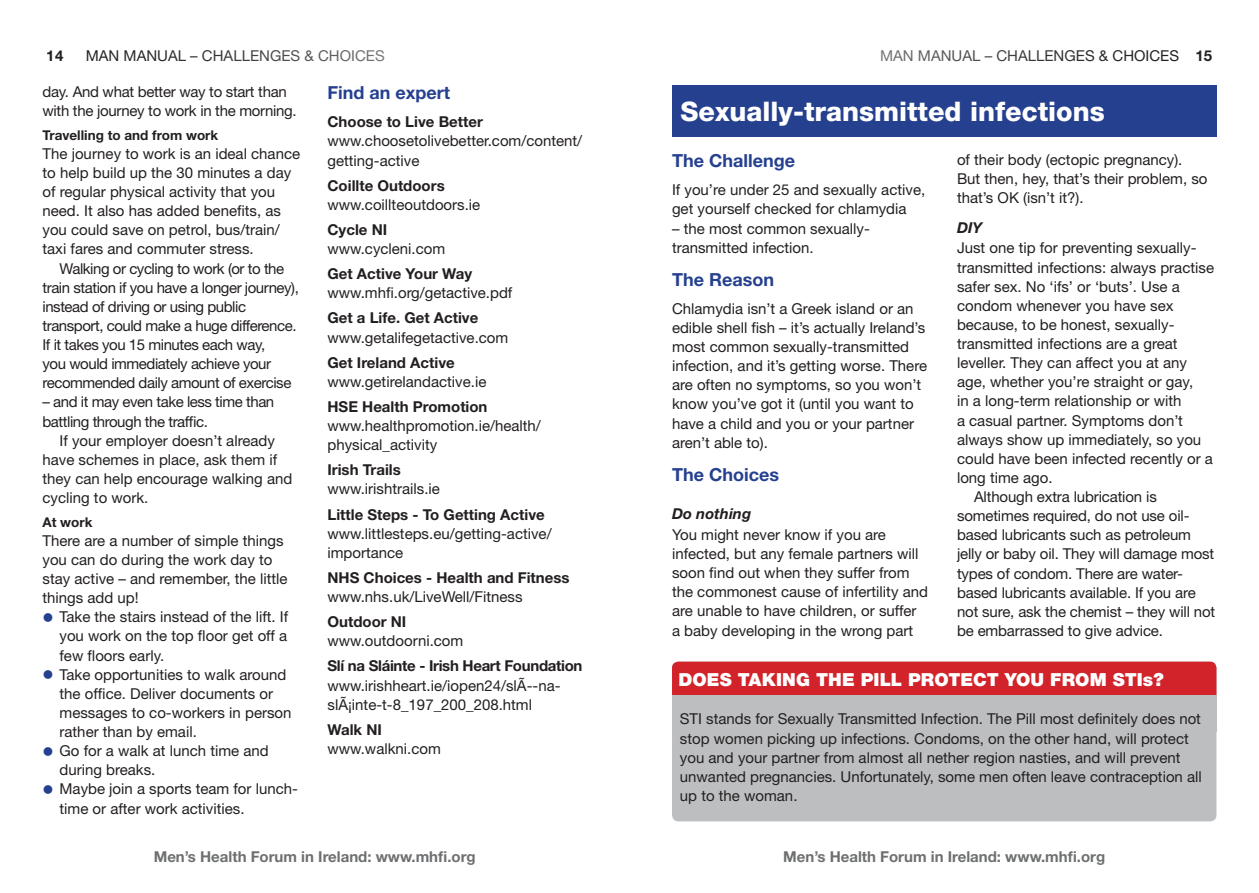
<style>
.page{position:relative;width:1259px;height:893px;background:#fff}
.page>*{position:absolute;margin:0;border:0;box-sizing:border-box;transform-origin:0 0}
.t1{font:800 27px "Helvetica Neue";color:#fff}
.t2{font:700 18px "Helvetica Neue";color:#25408f}
.t3{font:900 18px "Helvetica Neue";letter-spacing:.005em;color:#fff}
.t4{font:15px/19.2px "Helvetica Neue";color:#231f20}
.t5{font:15px/19px "Helvetica Neue";letter-spacing:-.03em;color:#231f20}
.t6{font:700 15px "Helvetica Neue";color:#231f20}
.t7{font:700 15px "Helvetica Neue";color:#6d6f71}
.t8{font:15px/19.2px "Helvetica Neue";letter-spacing:-.02em;color:#231f20}
.t9{font:700 15px "Helvetica Neue";letter-spacing:-.02em;color:#231f20}
.t10{font:italic 700 15px "Helvetica Neue";color:#231f20}
.t11{font:700 13.5px "Helvetica Neue";color:#231f20}
.s1{font-weight:700}
.s2{color:#25408f}
</style>
<div class="page">
<div style="left:672px;top:85px;width:544px;height:51px;background:#25408f"></div>
<div style="left:672px;top:662px;width:544px;height:159px;background:#bcbec0;border-radius:6px"></div>
<div style="left:672px;top:662px;width:544px;height:38px;background:#d2232a;border-radius:6px"></div>
<div style="left:672px;top:695px;width:544px;height:5px;background:#bcbec0"></div>
<p class="t6" style="left:47px;top:47px;width:18px">14</p>
<p class="t4" style="left:86px;top:46px;width:300px">MAN MANUAL – CHALLENGES &amp; CHOICES</p>
<p class="t4" style="left:880px;top:46px;width:333px">MAN MANUAL – CHALLENGES &amp; CHOICES <span class="s1">15</span></p>
<p class="t8" style="left:43px;top:82px;width:253px">day. And what better way to start than with the journey to work in the morning.</p>
<p class="t11" style="left:43px;top:126px;width:177px">Travelling to and from work</p>
<p class="t4" style="left:43px;top:144px;width:259px">The journey to work is an ideal chance to help build up the 30 minutes a day of regular physical activity that you need. It also has added benefits, as you could save on petrol, bus/train/ taxi fares and commuter stress.</p>
<p class="t5" style="left:43px;top:258px;width:258px;text-indent:17px">Walking or cycling to work (or to the train station if you have a longer journey), instead of driving or using public transport, could make a huge difference.<br>If it takes you 15 minutes each way,<br>you would immediately achieve your recommended daily amount of exercise</p>
<p class="t5" style="left:43px;top:392px;width:233px">– and it may even take less time than battling through the traffic.</p>
<p class="t4" style="left:43px;top:430px;width:251px;text-indent:17px">If your employer doesn’t already have schemes in place, ask them if they can help encourage walking and cycling to work.</p>
<p class="t11" style="left:43px;top:513px;width:51px">At work</p>
<p class="t4" style="left:43px;top:531px;width:247px">There are a number of simple things you can do during the work day to stay active – and remember, the little things add up!</p>
<p class="t4" style="left:60px;top:607px;width:230px;text-align:justify;text-indent:-17px"><span class="s2">●</span> Take the stairs instead of the lift. If you work on the top floor get off a few floors early.</p>
<p class="t4" style="left:60px;top:664px;width:233px;text-indent:-17px"><span class="s2">●</span> Take opportunities to walk around the office. Deliver documents or messages to co-workers in person rather than by email.</p>
<p class="t4" style="left:60px;top:741px;width:211px;text-indent:-17px"><span class="s2">●</span> Go for a walk at lunch time and during breaks.</p>
<p class="t4" style="left:60px;top:779px;width:240px;text-indent:-17px"><span class="s2">●</span> Maybe join a sports team for lunch&shy;time or after work activities.</p>
<p class="t2" style="left:327px;top:82px;width:124px">Find an expert</p>
<p class="t6" style="left:327px;top:113px;width:157px">Choose to Live Better</p>
<p class="t4" style="left:327px;top:131px;width:256px">www. choosetolivebetter. com/content/ getting-active</p>
<p class="t6" style="left:327px;top:176px;width:119px">Coillte Outdoors</p>
<p class="t4" style="left:327px;top:195px;width:154px">www. coillteoutdoors. ie</p>
<p class="t6" style="left:327px;top:220px;width:61px">Cycle NI</p>
<p class="t4" style="left:327px;top:239px;width:119px">www.cycleni.com</p>
<p class="t6" style="left:327px;top:264px;width:146px">Get Active Your Way</p>
<p class="t4" style="left:327px;top:283px;width:186px">www. mhfi. org/getactive. pdf</p>
<p class="t6" style="left:327px;top:309px;width:152px">Get a Life. Get Active</p>
<p class="t4" style="left:327px;top:327px;width:182px">www. getalifegetactive. com</p>
<p class="t6" style="left:327px;top:353px;width:129px">Get Ireland Active</p>
<p class="t4" style="left:327px;top:372px;width:160px">www.getirelandactive. ie</p>
<p class="t6" style="left:327px;top:397px;width:161px">HSE Health Promotion</p>
<p class="t4" style="left:327px;top:416px;width:215px">www. healthpromotion. ie/health/ physical_activity</p>
<p class="t6" style="left:327px;top:461px;width:75px">Irish Trails</p>
<p class="t4" style="left:327px;top:479px;width:114px">www. irishtrails. ie</p>
<p class="t6" style="left:327px;top:505px;width:219px">Little Steps - To Getting Active</p>
<p class="t4" style="left:327px;top:523px;width:226px">www. littlesteps. eu/getting-active/ importance</p>
<p class="t6" style="left:327px;top:568px;width:243px">NHS Choices - Health and Fitness</p>
<p class="t4" style="left:327px;top:587px;width:196px">www. nhs. uk/LiveWell/Fitness</p>
<p class="t6" style="left:327px;top:612px;width:80px">Outdoor NI</p>
<p class="t4" style="left:327px;top:631px;width:137px">www. outdoorni. com</p>
<p class="t9" style="left:327px;top:657px;width:256px">Slí na Sláinte - Irish Heart Foundation</p>
<p class="t4" style="left:327px;top:675px;width:235px">www. irishheart. ie/iopen24/slÃ--na&shy;slÃ¡inte-t-8_197_200_208. html</p>
<p class="t6" style="left:327px;top:720px;width:56px">Walk NI</p>
<p class="t4" style="left:327px;top:739px;width:115px">www.walkni. com</p>
<h1 class="t1" style="left:680px;top:95px;width:426px">Sexually-transmitted infections</h1>
<p class="t2" style="left:672px;top:150px;width:124px">The Challenge</p>
<p class="t4" style="left:672px;top:180px;width:255px">If you’re under 25 and sexually active, get yourself checked for chlamydia</p>
<p class="t4" style="left:672px;top:218px;width:199px">– the most common sexually&shy;transmitted infection.</p>
<p class="t2" style="left:672px;top:268px;width:104px">The Reason</p>
<p class="t4" style="left:672px;top:299px;width:257px">Chlamydia isn’t a Greek island or an edible shell fish – it’s actually Ireland’s most common sexually-transmitted infection, and it’s getting worse. There are often no symptoms, so you won’t know you’ve got it (until you want to have a child and you or your partner aren’t able to).</p>
<p class="t2" style="left:672px;top:463px;width:108px">The Choices</p>
<p class="t10" style="left:672px;top:505px;width:81px">Do nothing</p>
<p class="t4" style="left:672px;top:525px;width:257px">You might never know if you are infected, but any female partners will soon find out when they suffer from the commonest cause of infertility and are unable to have children, or suffer a baby developing in the wrong part</p>
<p class="t4" style="left:957px;top:150px;width:252px">of their body (ectopic pregnancy).<br>But then, hey, that’s their problem, so that’s OK (isn’t it?).</p>
<p class="t10" style="left:957px;top:218px;width:27px">DIY</p>
<p class="t4" style="left:957px;top:238px;width:241px">Just one tip for preventing sexually-</p>
<p class="t4" style="left:957px;top:257px;width:258px">transmitted infections: always practise</p>
<p class="t4" style="left:957px;top:276px;width:224px">safer sex. No ‘ifs’ or ‘buts’. Use a</p>
<p class="t4" style="left:957px;top:296px;width:218px">condom whenever you have sex</p>
<p class="t4" style="left:957px;top:315px;width:219px">because, to be honest, sexually-</p>
<p class="t4" style="left:957px;top:334px;width:222px">transmitted infections are a great</p>
<p class="t4" style="left:957px;top:353px;width:232px">leveller. They can affect you at any</p>
<p class="t4" style="left:957px;top:372px;width:238px">age, whether you’re straight or gay,</p>
<p class="t4" style="left:957px;top:391px;width:226px">in a long-term relationship or with</p>
<p class="t4" style="left:957px;top:410px;width:227px">a casual partner. Symptoms don’t</p>
<p class="t4" style="left:957px;top:429px;width:246px">always show up immediately, so you</p>
<p class="t4" style="left:957px;top:449px;width:257px">could have been infected recently or a</p>
<p class="t4" style="left:957px;top:468px;width:95px">long time ago.</p>
<p class="t4" style="left:974px;top:487px;width:184px">Although extra lubrication is</p>
<p class="t4" style="left:957px;top:506px;width:234px">sometimes required, do not use oil-</p>
<p class="t4" style="left:957px;top:525px;width:236px">based lubricants such as petroleum</p>
<p class="t4" style="left:957px;top:544px;width:259px">jelly or baby oil. They will damage most</p>
<p class="t4" style="left:957px;top:563px;width:228px">types of condom. There are water-</p>
<p class="t4" style="left:957px;top:582px;width:240px">based lubricants available. If you are</p>
<p class="t4" style="left:957px;top:602px;width:260px">not sure, ask the chemist – they will not</p>
<p class="t4" style="left:957px;top:621px;width:205px">be embarrassed to give advice.</p>
<p class="t3" style="left:678px;top:668px;width:487px">DOES TAKING THE PILL PROTECT YOU FROM STIS?</p>
<p class="t4" style="left:680px;top:709px;width:523px">STI stands for Sexually Transmitted Infection. The Pill most definitely does not stop women picking up infections. Condoms, on the other hand, will protect you and your partner from almost all nether region nasties, and will prevent unwanted pregnancies. Unfortunately, some men often leave contraception all up to the woman.</p>
<p class="t7" style="left:154px;top:847px;width:323px">Men’s Health Forum in Ireland: www.mhfi.org</p>
<p class="t7" style="left:783px;top:847px;width:323px">Men’s Health Forum in Ireland: www.mhfi.org</p>
</div>
